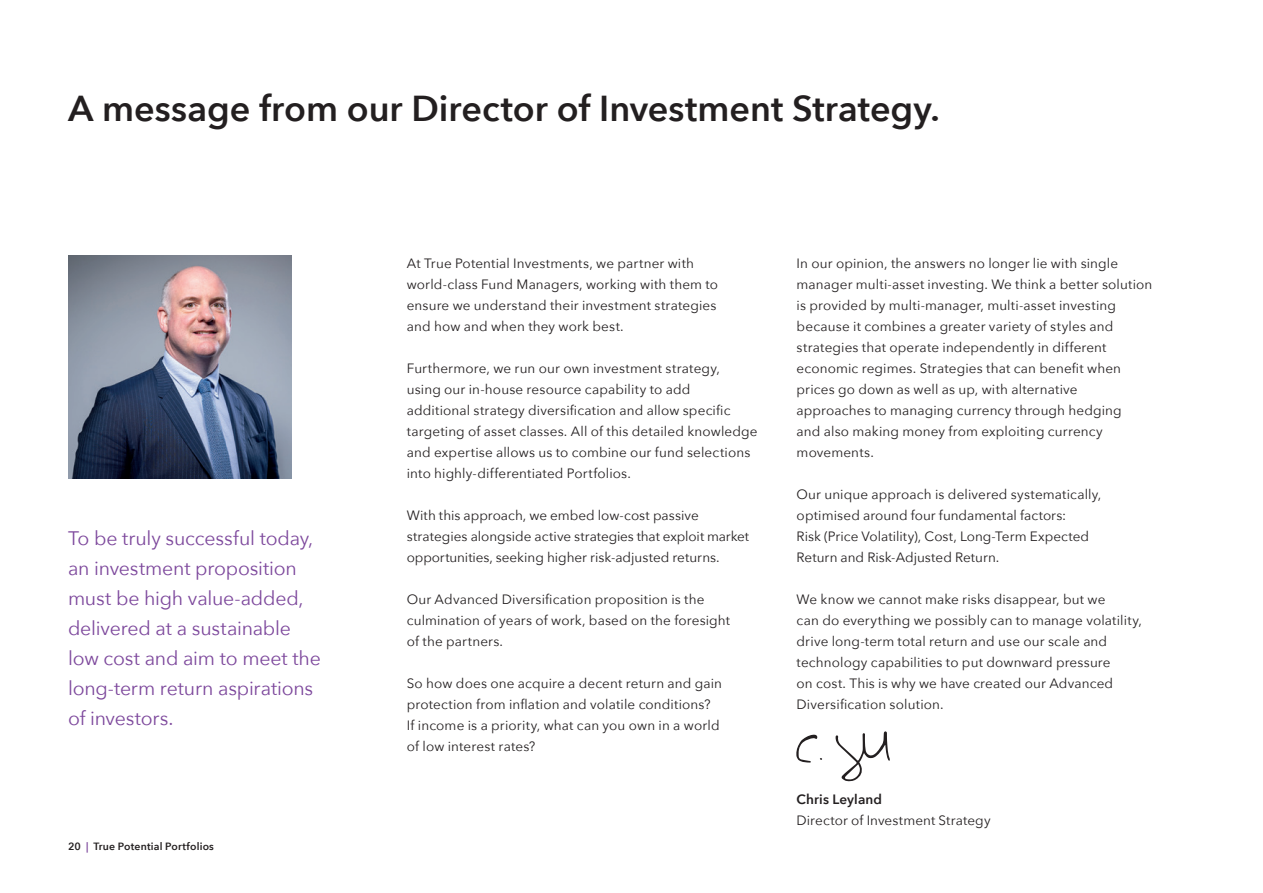
<style>
.page{position:relative;width:1263px;height:893px;background:#fff}
.page>*{position:absolute;margin:0;border:0;box-sizing:border-box;transform-origin:0 0}
.t1{font:600 36px "Avenir Next";color:#231f20}
.t2{font:19.5px/30px "Avenir Next";letter-spacing:-.01em;color:#7d489c}
.t3{font:13.5px/21px "Avenir Next";letter-spacing:.01em;color:#231f20}
.t4{font:600 13.5px "Avenir Next";letter-spacing:.01em;color:#231f20}
.t5{font:600 10.5px "Avenir Next";letter-spacing:.02em;color:#231f20}
.s1{color:#7d489c}
</style>
<div class="page">
<svg style="left:835px;top:731px;width:55px;height:50px"></svg>
<svg style="left:796px;top:735px;width:26px;height:28px"></svg>
<img style="left:68px;top:255px;width:223px;height:223px">
<p class="t1" style="left:68px;top:78px;width:873px">A message from our Director of Investment Strategy.</p>
<p class="t2" style="left:68px;top:523px;width:254px">To be truly successful today, an investment proposition must be high value-added, delivered at a sustainable low cost and aim to meet the long-term return aspirations of investors.</p>
<p class="t5" style="left:68px;top:838px;width:147px">20 <span class="s1">|</span> True Potential Portfolios</p>
<p class="t3" style="left:407px;top:252px;width:289px">At True Potential Investments, we partner with</p>
<p class="t3" style="left:407px;top:273px;width:313px">world-class Fund Managers, working with them to ensure we understand their investment strategies</p>
<p class="t3" style="left:407px;top:315px;width:218px">and how and when they work best.</p>
<p class="t3" style="left:407px;top:357px;width:315px">Furthermore, we run our own investment strategy,</p>
<p class="t3" style="left:407px;top:378px;width:285px">using our in-house resource capability to add</p>
<p class="t3" style="left:407px;top:399px;width:352px">additional strategy diversification and allow specific targeting of asset classes. All of this detailed knowledge and expertise allows us to combine our fund selections</p>
<p class="t3" style="left:407px;top:462px;width:226px">into highly-differentiated Portfolios.</p>
<p class="t3" style="left:407px;top:504px;width:293px">With this approach, we embed low-cost passive</p>
<p class="t3" style="left:407px;top:525px;width:344px">strategies alongside active strategies that exploit market opportunities, seeking higher risk-adjusted returns.</p>
<p class="t3" style="left:407px;top:588px;width:325px">Our Advanced Diversification proposition is the culmination of years of work, based on the foresight</p>
<p class="t3" style="left:407px;top:630px;width:98px">of the partners.</p>
<p class="t3" style="left:407px;top:672px;width:317px">So how does one acquire a decent return and gain protection from inflation and volatile conditions?</p>
<p class="t3" style="left:407px;top:714px;width:314px">If income is a priority, what can you own in a world</p>
<p class="t3" style="left:407px;top:735px;width:130px">of low interest rates?</p>
<p class="t3" style="left:797px;top:252px;width:357px">In our opinion, the answers no longer lie with single manager multi-asset investing. We think a better solution is provided by multi-manager, multi-asset investing because it combines a greater variety of styles and strategies that operate independently in different economic regimes. Strategies that can benefit when prices go down as well as up, with alternative approaches to managing currency through hedging</p>
<p class="t3" style="left:797px;top:420px;width:308px">and also making money from exploiting currency movements.</p>
<p class="t3" style="left:797px;top:483px;width:306px">Our unique approach is delivered systematically, optimised around four fundamental factors:</p>
<p class="t3" style="left:797px;top:525px;width:294px">Risk (Price Volatility), Cost, Long-Term Expected</p>
<p class="t3" style="left:797px;top:546px;width:204px">Return and Risk-Adjusted Return.</p>
<p class="t3" style="left:797px;top:588px;width:310px">We know we cannot make risks disappear, but we</p>
<p class="t3" style="left:797px;top:609px;width:347px">can do everything we possibly can to manage volatility, drive long-term total return and use our scale and technology capabilities to put downward pressure</p>
<p class="t3" style="left:797px;top:672px;width:318px">on cost. This is why we have created our Advanced<br>Diversification solution.</p>
<p class="t4" style="left:797px;top:788px;width:87px">Chris Leyland</p>
<p class="t3" style="left:797px;top:809px;width:195px">Director of Investment Strategy</p>
</div>
